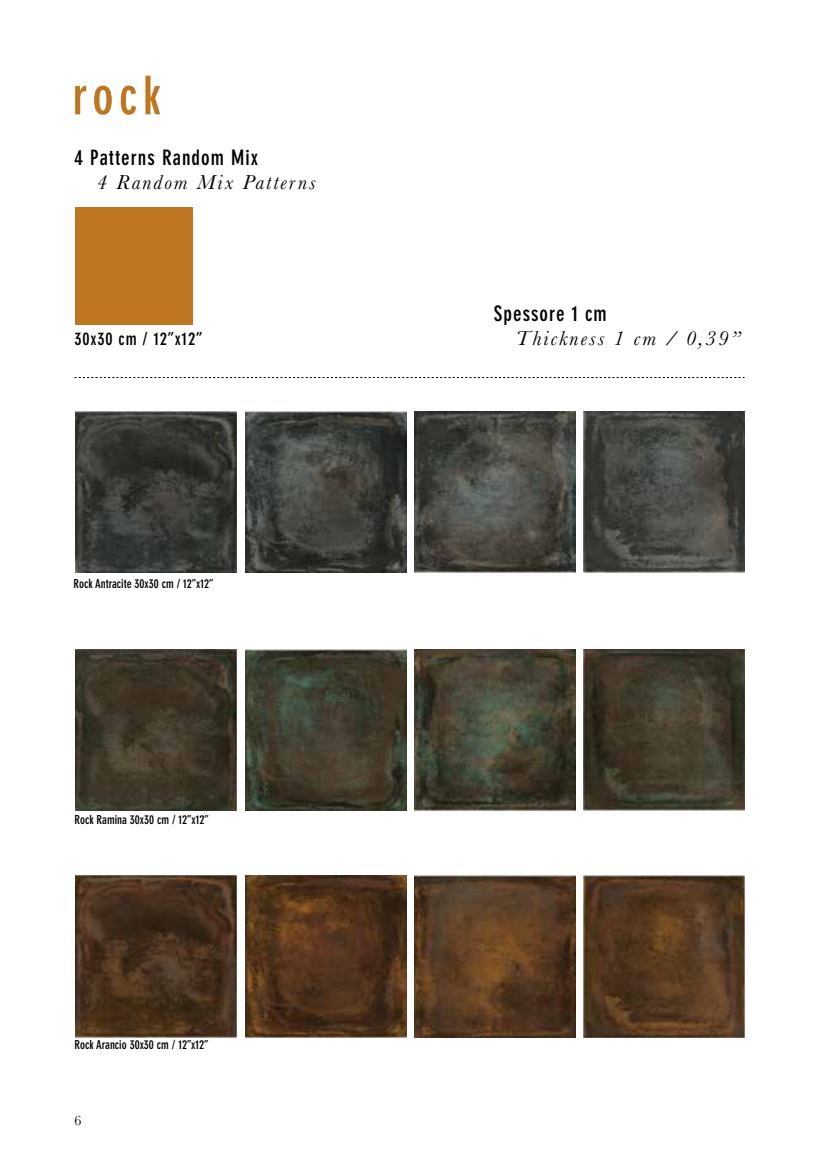
<style>
.page{position:relative;width:819px;height:1166px;background:#fff}
.page>*{position:absolute;margin:0;border:0;box-sizing:border-box;transform-origin:0 0}
.t1{font:700 condensed 52.5px "DIN Neuzeit Grotesk Std";color:#be7620}
.t2{font:italic 21px "Baskerville";letter-spacing:.1em;color:#000}
.t3{font:700 condensed 21px "DIN Neuzeit Grotesk Std";letter-spacing:.05em;color:#000}
.t4{font:700 condensed 17.5px "DIN Neuzeit Grotesk Std";letter-spacing:.05em;color:#000}
.t5{font:14px "Baskerville";color:#000}
.t6{font:700 condensed 12.25px "DIN Neuzeit Grotesk Std";color:#000}
</style>
<div class="page">
<svg style="left:74px;top:377px;width:670px;height:1px"></svg>
<div style="left:75px;top:207px;width:117px;height:118px;background:#be7620"></div>
<img style="left:75px;top:411px;width:161px;height:162px">
<img style="left:75px;top:649px;width:161px;height:162px">
<img style="left:245px;top:649px;width:161px;height:162px">
<img style="left:414px;top:649px;width:161px;height:162px">
<img style="left:583px;top:649px;width:161px;height:162px">
<img style="left:75px;top:876px;width:161px;height:161px">
<img style="left:245px;top:876px;width:161px;height:161px">
<img style="left:414px;top:876px;width:161px;height:161px">
<img style="left:583px;top:876px;width:161px;height:161px">
<img style="left:245px;top:411px;width:161px;height:162px">
<img style="left:414px;top:411px;width:161px;height:162px">
<img style="left:583px;top:411px;width:161px;height:162px">
<h1 class="t1" style="left:72px;top:65px;width:90px">rock</h1>
<h2 class="t3" style="left:74px;top:145px;width:185px">4 Patterns Random Mix</h2>
<h2 class="t2" style="left:96px;top:169px;width:221px">4 Random Mix Patterns</h2>
<h3 class="t4" style="left:74px;top:329px;width:129px">30x30 cm / 12”x12”</h3>
<p class="t6" style="left:73px;top:576px;width:141px">Rock Antracite 30x30 cm / 12”x12”</p>
<p class="t6" style="left:74px;top:813px;width:136px">Rock Ramina 30x30 cm / 12”x12”</p>
<p class="t6" style="left:74px;top:1037px;width:135px">Rock Arancio 30x30 cm / 12”x12”</p>
<p class="t5" style="left:74px;top:1112px;width:8px">6</p>
<h2 class="t3" style="left:494px;top:301px;width:114px">Spessore 1 cm</h2>
<h2 class="t2" style="left:516px;top:324px;width:226px">Thickness 1 cm / 0,39”</h2>
</div>
